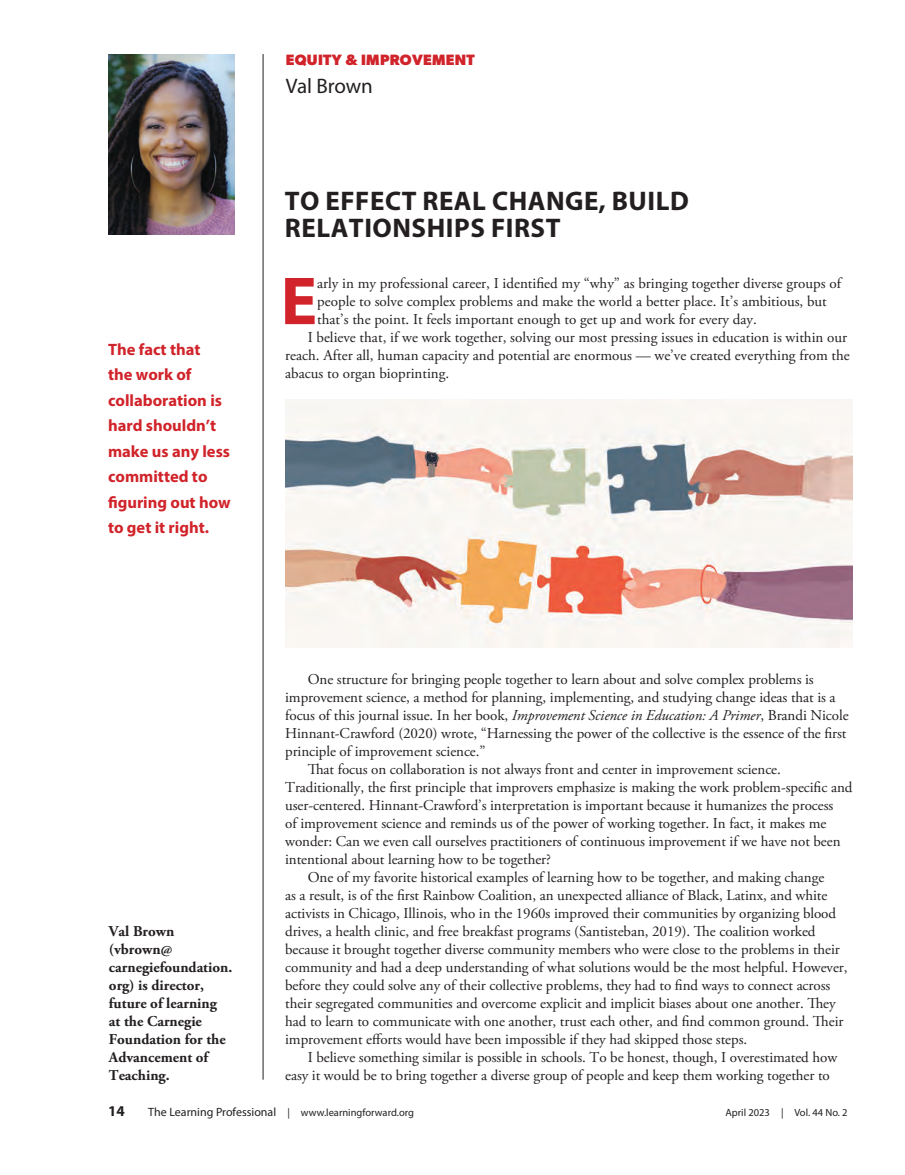
<style>
.page{position:relative;width:905px;height:1175px;background:#fff}
.page>*{position:absolute;margin:0;border:0;box-sizing:border-box;transform-origin:0 0}
.body{font:700 68.4px "Myriad Pro";color:#d1232a}
.body-2{font:700 27px/27px "Myriad Pro";letter-spacing:.02em;color:#231f20}
.box{font:21px "Myriad Pro";letter-spacing:-.01em;color:#231f20}
.liftout{font:700 16.5px/25.5px "Myriad Pro";color:#d1232a}
.body-3{font:15px/18px "Adobe Garamond Pro";letter-spacing:-.005em;color:#231f20}
.body-4{font:700 15px/18px "Adobe Garamond Pro";color:#231f20}
.t1{font:700 15px "Gibson";letter-spacing:.02em;color:#d1232a}
.t2{font:700 15px "Myriad Pro";color:#231f20}
.t3{font:10.5px "Myriad Pro";color:#231f20}
.s1{font-style:italic}
.s2{font-size:12px}
</style>
<div class="page">
<hr style="left:263px;top:54px;width:1px;height:1025px;background:#231f20">
<img style="left:108px;top:54px;width:126px;height:180px">
<img style="left:286px;top:399px;width:566px;height:248px">
<p class="t1" style="left:286px;top:50px;width:190px">EQUITY &amp; IMPROVEMENT</p>
<p class="box" style="left:286px;top:72px;width:88px">Val Brown</p>
<p class="liftout" style="left:108px;top:336px;width:124px">The fact that<br>the work of collaboration is hard shouldn’t make us any less committed to figuring out how to get it right.</p>
<p class="body-2" style="left:285px;top:186px;width:405px">TO EFFECT REAL CHANGE, BUILD<br>RELATIONSHIPS FIRST</p>
<p class="body" style="left:281px;top:256px;width:38px">E</p>
<p class="body-3" style="left:317px;top:275px;width:525px">arly in my professional career, I identified my “why” as bringing together diverse groups of people to solve complex problems and make the world a better place. It’s ambitious, but that’s the point. It feels important enough to get up and work for every day.</p>
<p class="body-3" style="left:285px;top:329px;width:566px;text-indent:22px">I believe that, if we work together, solving our most pressing issues in education is within our reach. After all, human capacity and potential are enormous — we’ve created everything from the abacus to organ bioprinting.</p>
<p class="body-4" style="left:109px;top:923px;width:125px">Val Brown (vbrown@ carnegiefoundation. org) is director, future of learning<br>at the Carnegie<br>Foundation for the<br>Advancement of<br>Teaching.</p>
<p class="body-3" style="left:285px;top:671px;width:565px;text-indent:22px">One structure for bringing people together to learn about and solve complex problems is improvement science, a method for planning, implementing, and studying change ideas that is a focus of this journal issue. In her book, <span class="s1">Improvement Science in Education: A Primer</span>, Brandi Nicole Hinnant-Crawford (2020) wrote, “Harnessing the power of the collective is the essence of the first principle of improvement science.”</p>
<p class="body-3" style="left:285px;top:761px;width:568px;text-indent:22px">That focus on collaboration is not always front and center in improvement science.<br>Traditionally, the first principle that improvers emphasize is making the work problem-specific and user-centered. Hinnant-Crawford’s interpretation is important because it humanizes the process<br>of improvement science and reminds us of the power of working together. In fact, it makes me wonder: Can we even call ourselves practitioners of continuous improvement if we have not been intentional about learning how to be together?</p>
<p class="body-3" style="left:285px;top:869px;width:564px;text-indent:22px">One of my favorite historical examples of learning how to be together, and making change<br>as a result, is of the first Rainbow Coalition, an unexpected alliance of Black, Latinx, and white activists in Chicago, Illinois, who in the 1960s improved their communities by organizing blood drives, a health clinic, and free breakfast programs (Santisteban, 2019). The coalition worked because it brought together diverse community members who were close to the problems in their community and had a deep understanding of what solutions would be the most helpful. However, before they could solve any of their collective problems, they had to find ways to connect across their segregated communities and overcome explicit and implicit biases about one another. They had to learn to communicate with one another, trust each other, and find common ground. Their improvement efforts would have been impossible if they had skipped those steps.</p>
<p class="body-3" style="left:285px;top:1049px;width:553px;text-indent:22px">I believe something similar is possible in schools. To be honest, though, I overestimated how easy it would be to bring together a diverse group of people and keep them working together to</p>
<p class="t2" style="left:108px;top:1101px;width:18px">14</p>
<p class="t3" style="left:148px;top:1106px;width:267px"><span class="s2">The Learning Professional</span> | www.learningforward.org</p>
<p class="t3" style="left:725px;top:1106px;width:124px">April 2023 | Vol. 44 No. 2</p>
</div>
